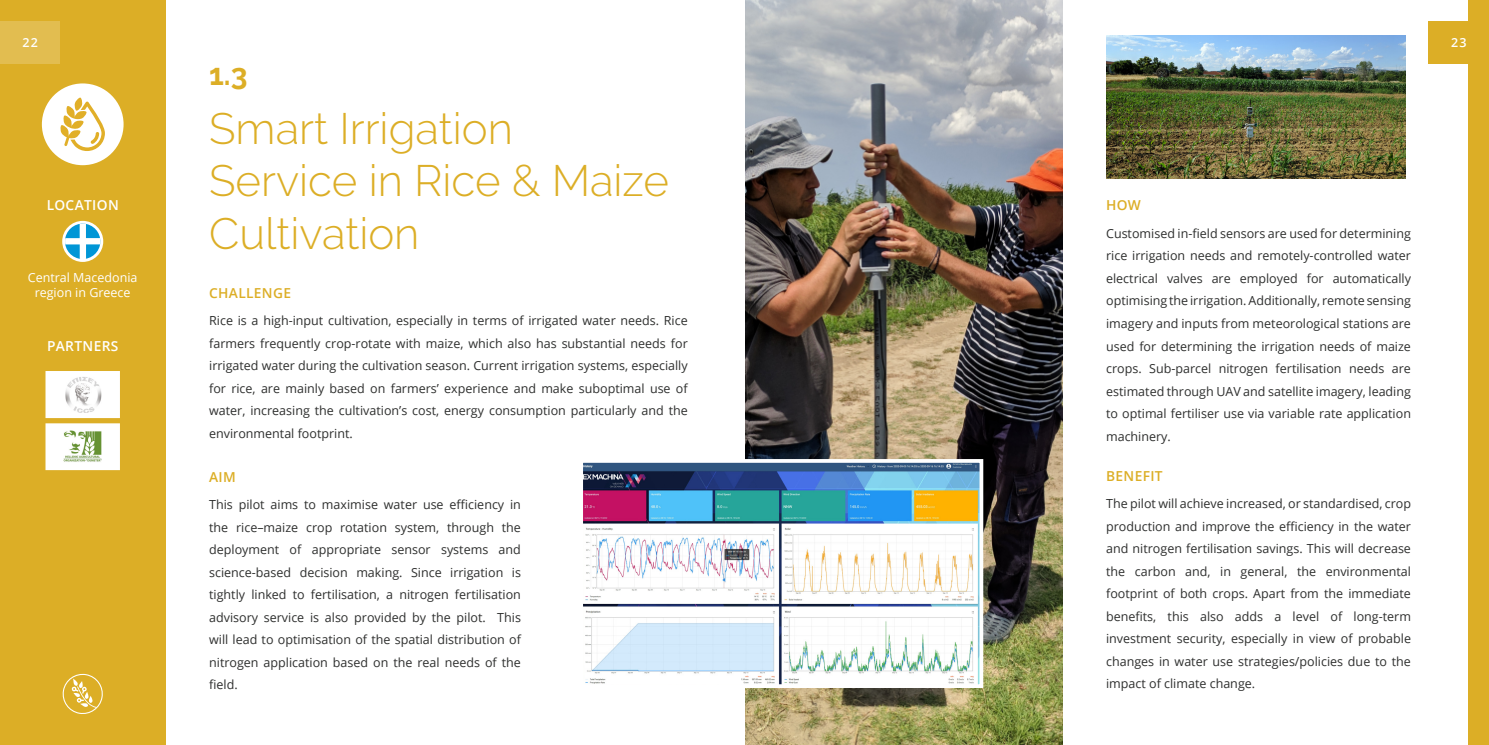
<style>
.page{position:relative;width:1489px;height:745px;background:#fff}
.page>*{position:absolute;margin:0;border:0;box-sizing:border-box;transform-origin:0 0}
.t1{font:300 43.75px/52.5px "Raleway";color:#dcae26}
.t2{font:700 30px "Raleway";color:#dcae26}
.t3{font:600 13.75px "Open Sans";letter-spacing:.025em;color:#dcae26}
.t4{font:600 13.75px "Open Sans";letter-spacing:.025em;color:#fff}
.t5{font:12.5px/22.5px "Open Sans";color:#2e2f2e;text-align:justify}
.t6{font:12.5px "Open Sans";color:#fff}
.t7{font:600 12.5px "Open Sans";color:#fff}
</style>
<div class="page">
<div style="left:0;top:0;width:165px;height:744px;background:#dcae26"></div>
<img style="left:51px;top:429px;width:63px;height:35px">
<div style="left:45px;top:423px;width:75px;height:47px;border:5px solid #fff"></div>
<img style="left:51px;top:377px;width:63px;height:35px">
<div style="left:45px;top:371px;width:75px;height:47px;border:5px solid #fff"></div>
<svg style="left:62px;top:673px;width:41px;height:41px"></svg>
<svg style="left:62px;top:221px;width:41px;height:41px"></svg>
<svg style="left:63px;top:222px;width:39px;height:39px;background:#98cacd"></svg>
<div style="left:42px;top:83px;width:82px;height:82px;background:#fff;border-radius:50%"></div>
<svg style="left:60px;top:97px;width:45px;height:54px"></svg>
<div style="left:0;top:21px;width:60px;height:42px;background:#e2bd50"></div>
<div style="left:1468px;top:0;width:20px;height:744px;background:#dcae26"></div>
<img style="left:745px;top:0;width:317px;height:744px">
<img style="left:584px;top:464px;width:394px;height:218px">
<div style="left:579px;top:459px;width:404px;height:228px;border:4px solid #fff"></div>
<img style="left:1106px;top:36px;width:299px;height:142px">
<div style="left:1428px;top:21px;width:60px;height:42px;background:#dcae26"></div>
<p class="t7" style="left:22px;top:34px;width:17px">22</p>
<p class="t4" style="left:47px;top:195px;width:74px">LOCATION</p>
<p class="t6" style="left:28px;top:269px;width:111px">Central Macedonia</p>
<p class="t6" style="left:35px;top:284px;width:97px">region in Greece</p>
<p class="t4" style="left:47px;top:336px;width:73px">PARTNERS</p>
<p class="t2" style="left:209px;top:57px;width:40px">1.3</p>
<p class="t1" style="left:209px;top:102px;width:461px">Smart Irrigation<br>Service in Rice &amp; Maize<br>Cultivation</p>
<p class="t3" style="left:209px;top:283px;width:83px">CHALLENGE</p>
<p class="t5" style="left:209px;top:309px;width:480px">Rice is a high-input cultivation, especially in terms of irrigated water needs. Rice farmers frequently crop-rotate with maize, which also has substantial needs for irrigated water during the cultivation season. Current irrigation systems, especially for rice, are mainly based on farmers’ experience and make suboptimal use of water, increasing the cultivation’s cost, energy consumption particularly and the environmental footprint.</p>
<p class="t3" style="left:209px;top:467px;width:28px">AIM</p>
<p class="t5" style="left:209px;top:492px;width:313px">This pilot aims to maximise water use efficiency in the rice–maize crop rotation system, through the deployment of appropriate sensor systems and science-based decision making. Since irrigation is tightly linked to fertilisation, a nitrogen fertilisation advisory service is also provided by the pilot. This will lead to optimisation of the spatial distribution of nitrogen application based on the real needs of the field.</p>
<p class="t7" style="left:1450px;top:34px;width:17px">23</p>
<p class="t3" style="left:1106px;top:196px;width:36px">HOW</p>
<p class="t5" style="left:1106px;top:222px;width:306px">Customised in-field sensors are used for determining rice irrigation needs and remotely-controlled water electrical valves are employed for automatically optimising the irrigation. Additionally, remote sensing imagery and inputs from meteorological stations are used for determining the irrigation needs of maize crops. Sub-parcel nitrogen fertilisation needs are estimated through UAV and satellite imagery, leading to optimal fertiliser use via variable rate application machinery.</p>
<p class="t3" style="left:1106px;top:466px;width:58px">BENEFIT</p>
<p class="t5" style="left:1106px;top:491px;width:306px">The pilot will achieve increased, or standardised, crop production and improve the efficiency in the water and nitrogen fertilisation savings. This will decrease the carbon and, in general, the environmental footprint of both crops. Apart from the immediate benefits, this also adds a level of long-term investment security, especially in view of probable changes in water use strategies/policies due to the impact of climate change.</p>
</div>
